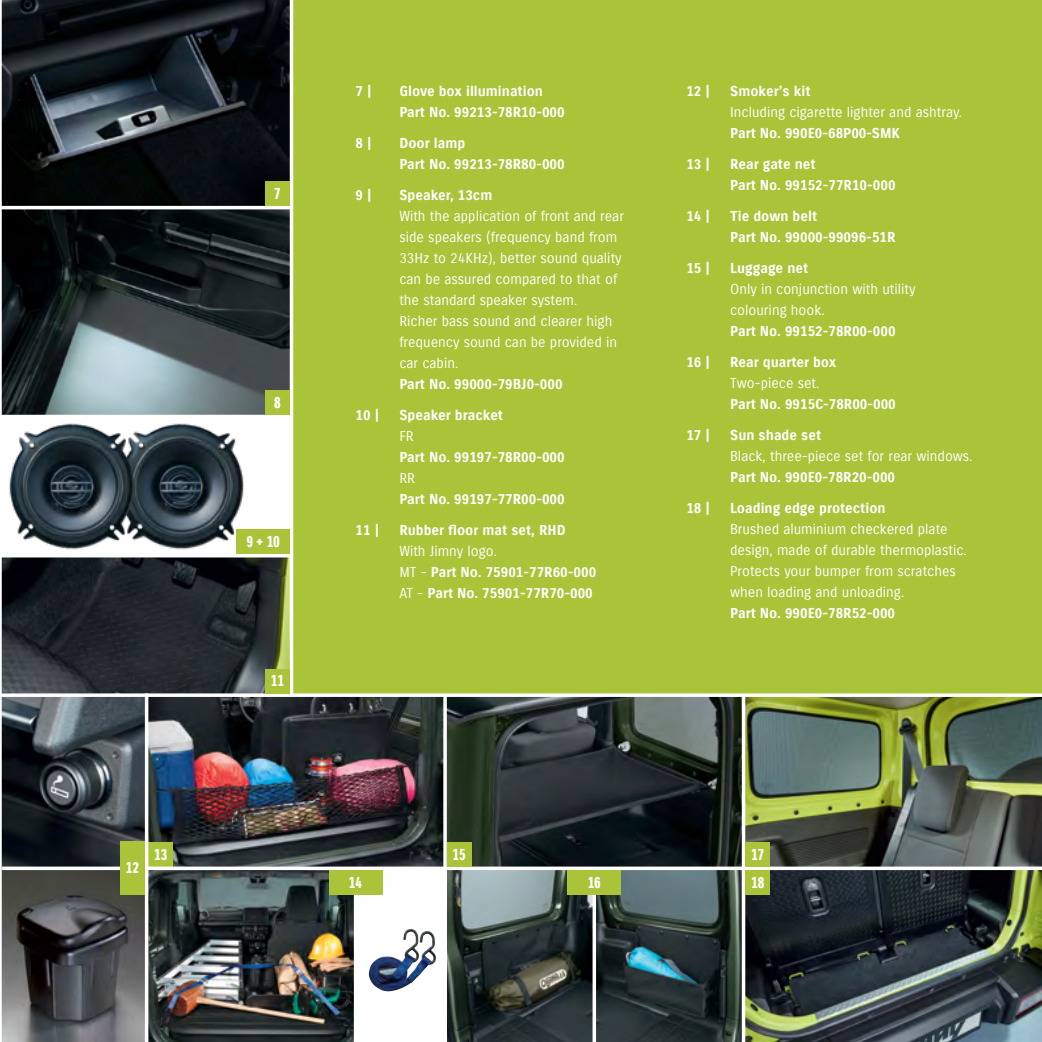
<style>
.page{position:relative;width:1042px;height:1042px;background:#a9c438}
.page>*{position:absolute;margin:0;border:0;box-sizing:border-box;transform-origin:0 0}
.t1{font:15.75px "Suzuki PRO Headline";color:#fff}
.t2{font:14px/21px "Suzuki PRO Bold";color:#fff}
.t3{font:14px/21px "Suzuki PRO Regular";color:#fff}
.s1{font-family:"Suzuki PRO Regular"}
</style>
<div class="page">
<img style="left:447px;top:870px;width:145px;height:172px">
<svg style="left:596px;top:870px;width:146px;height:172px;background:#344547"></svg>
<img style="left:2px;top:209px;width:288px;height:206px">
<div style="left:0;top:417px;width:291px;height:139px;background:#fff"></div>
<img style="left:9px;top:423px;width:235px;height:131px">
<img style="left:148px;top:697px;width:295px;height:169px">
<svg style="left:447px;top:697px;width:295px;height:169px;background:#283230"></svg>
<img style="left:745px;top:697px;width:297px;height:169px">
<img style="left:745px;top:870px;width:297px;height:172px">
<img style="left:2px;top:557px;width:288px;height:136px">
<svg style="left:2px;top:0;width:288px;height:206px;background:#141a1f"></svg>
<img style="left:2px;top:870px;width:143px;height:172px">
<svg style="left:2px;top:697px;width:143px;height:169px;background:#373f45"></svg>
<hr style="left:1px;top:206px;width:290px;height:3px;background:#fff">
<div style="left:148px;top:842px;width:25px;height:24px;background:#a9c438"></div>
<img style="left:148px;top:870px;width:206px;height:172px">
<hr style="left:290px;top:0;width:3px;height:695px;background:#fff">
<hr style="left:0;top:0;width:2px;height:1042px;background:#fff">
<hr style="left:0;top:415px;width:291px;height:3px;background:#fff">
<hr style="left:0;top:554px;width:291px;height:3px;background:#fff">
<svg style="left:1px;top:693px;width:1041px;height:4px;background:#eff2e6"></svg>
<svg style="left:2px;top:866px;width:1040px;height:4px;background:#e2e3e1"></svg>
<hr style="left:145px;top:693px;width:3px;height:349px;background:#fff">
<hr style="left:742px;top:695px;width:3px;height:347px;background:#fff">
<div style="left:265px;top:181px;width:25px;height:25px;background:#a9c438"></div>
<div style="left:265px;top:390px;width:25px;height:25px;background:#a9c438"></div>
<div style="left:237px;top:529px;width:53px;height:25px;background:#a9c438"></div>
<div style="left:265px;top:668px;width:25px;height:25px;background:#a9c438"></div>
<div style="left:120px;top:842px;width:25px;height:53px;background:#a9c438"></div>
<div style="left:447px;top:842px;width:25px;height:24px;background:#a9c438"></div>
<div style="left:745px;top:842px;width:25px;height:24px;background:#a9c438"></div>
<div style="left:745px;top:870px;width:25px;height:25px;background:#a9c438"></div>
<div style="left:356px;top:870px;width:91px;height:172px;background:#fff"></div>
<img style="left:369px;top:929px;width:67px;height:62px">
<svg style="left:443px;top:695px;width:4px;height:175px"></svg>
<hr style="left:354px;top:870px;width:3px;height:172px;background:#fff">
<div style="left:329px;top:870px;width:53px;height:25px;background:#a9c438"></div>
<svg style="left:592px;top:895px;width:4px;height:147px"></svg>
<div style="left:568px;top:870px;width:53px;height:25px;background:#a9c438"></div>
<p class="t1" style="left:126px;top:858px;width:15px">12</p>
<p class="t1" style="left:154px;top:844px;width:15px">13</p>
<p class="t1" style="left:274px;top:184px;width:8px">7</p>
<p class="t1" style="left:274px;top:393px;width:8px">8</p>
<p class="t1" style="left:246px;top:532px;width:35px">9 + 10</p>
<p class="t1" style="left:271px;top:671px;width:15px">11</p>
<p class="t2" style="left:356px;top:80px;width:18px">7 |</p>
<p class="t2" style="left:399px;top:80px;width:167px">Glove box illumination<br>Part No. 99213-78R10-000</p>
<p class="t2" style="left:356px;top:132px;width:18px">8 |</p>
<p class="t2" style="left:399px;top:132px;width:167px">Door lamp<br>Part No. 99213-78R80-000</p>
<p class="t2" style="left:356px;top:184px;width:18px">9 |</p>
<p class="t2" style="left:399px;top:184px;width:95px">Speaker, 13cm</p>
<p class="t3" style="left:399px;top:205px;width:226px">With the application of front and rear side speakers (frequency band from<br>33Hz to 24KHz), better sound quality can be assured compared to that of the standard speaker system.<br>Richer bass sound and clearer high frequency sound can be provided in car cabin.</p>
<p class="t2" style="left:399px;top:373px;width:165px">Part No. 99000-79BJ0-000</p>
<p class="t2" style="left:356px;top:404px;width:25px">10 |</p>
<p class="t2" style="left:399px;top:404px;width:105px">Speaker bracket</p>
<p class="t3" style="left:399px;top:425px;width:16px">FR</p>
<p class="t2" style="left:399px;top:446px;width:167px">Part No. 99197-78R00-000</p>
<p class="t3" style="left:399px;top:467px;width:17px">RR</p>
<p class="t2" style="left:399px;top:488px;width:167px">Part No. 99197-77R00-000</p>
<p class="t2" style="left:356px;top:519px;width:25px">11 |</p>
<p class="t2" style="left:399px;top:519px;width:168px">Rubber floor mat set, RHD</p>
<p class="t3" style="left:399px;top:540px;width:99px">With Jimny logo.</p>
<p class="t2" style="left:399px;top:561px;width:198px"><span class="s1">MT -</span> Part No. 75901-77R60-000<br><span class="s1">AT -</span> Part No. 75901-77R70-000</p>
<p class="t2" style="left:686px;top:80px;width:25px">12 |</p>
<p class="t2" style="left:730px;top:80px;width:82px">Smoker’s kit</p>
<p class="t3" style="left:730px;top:101px;width:233px">Including cigarette lighter and ashtray.</p>
<p class="t2" style="left:730px;top:122px;width:172px">Part No. 990E0-68P00-SMK</p>
<p class="t2" style="left:686px;top:153px;width:25px">13 |</p>
<p class="t2" style="left:730px;top:153px;width:167px">Rear gate net<br>Part No. 99152-77R10-000</p>
<p class="t2" style="left:686px;top:205px;width:25px">14 |</p>
<p class="t2" style="left:730px;top:205px;width:167px">Tie down belt<br>Part No. 99000-99096-51R</p>
<p class="t2" style="left:686px;top:257px;width:25px">15 |</p>
<p class="t2" style="left:730px;top:257px;width:80px">Luggage net</p>
<p class="t3" style="left:730px;top:278px;width:187px">Only in conjunction with utility colouring hook.</p>
<p class="t2" style="left:730px;top:320px;width:167px">Part No. 99152-78R00-000</p>
<p class="t2" style="left:686px;top:351px;width:25px">16 |</p>
<p class="t2" style="left:730px;top:351px;width:108px">Rear quarter box</p>
<p class="t3" style="left:730px;top:372px;width:91px">Two-piece set.</p>
<p class="t2" style="left:730px;top:393px;width:167px">Part No. 9915C-78R00-000</p>
<p class="t2" style="left:686px;top:424px;width:25px">17 |</p>
<p class="t2" style="left:730px;top:424px;width:92px">Sun shade set</p>
<p class="t3" style="left:730px;top:445px;width:244px">Black, three-piece set for rear windows.</p>
<p class="t2" style="left:730px;top:466px;width:167px">Part No. 990E0-78R20-000</p>
<p class="t2" style="left:686px;top:497px;width:25px">18 |</p>
<p class="t2" style="left:730px;top:497px;width:157px">Loading edge protection</p>
<p class="t3" style="left:730px;top:518px;width:238px">Brushed aluminium checkered plate design, made of durable thermoplastic.<br>Protects your bumper from scratches when loading and unloading.</p>
<p class="t2" style="left:730px;top:602px;width:167px">Part No. 990E0-78R52-000</p>
<p class="t1" style="left:453px;top:844px;width:15px">15</p>
<p class="t1" style="left:751px;top:844px;width:15px">17</p>
<p class="t1" style="left:349px;top:873px;width:15px">14</p>
<p class="t1" style="left:588px;top:873px;width:15px">16</p>
<p class="t1" style="left:751px;top:873px;width:15px">18</p>
</div>
